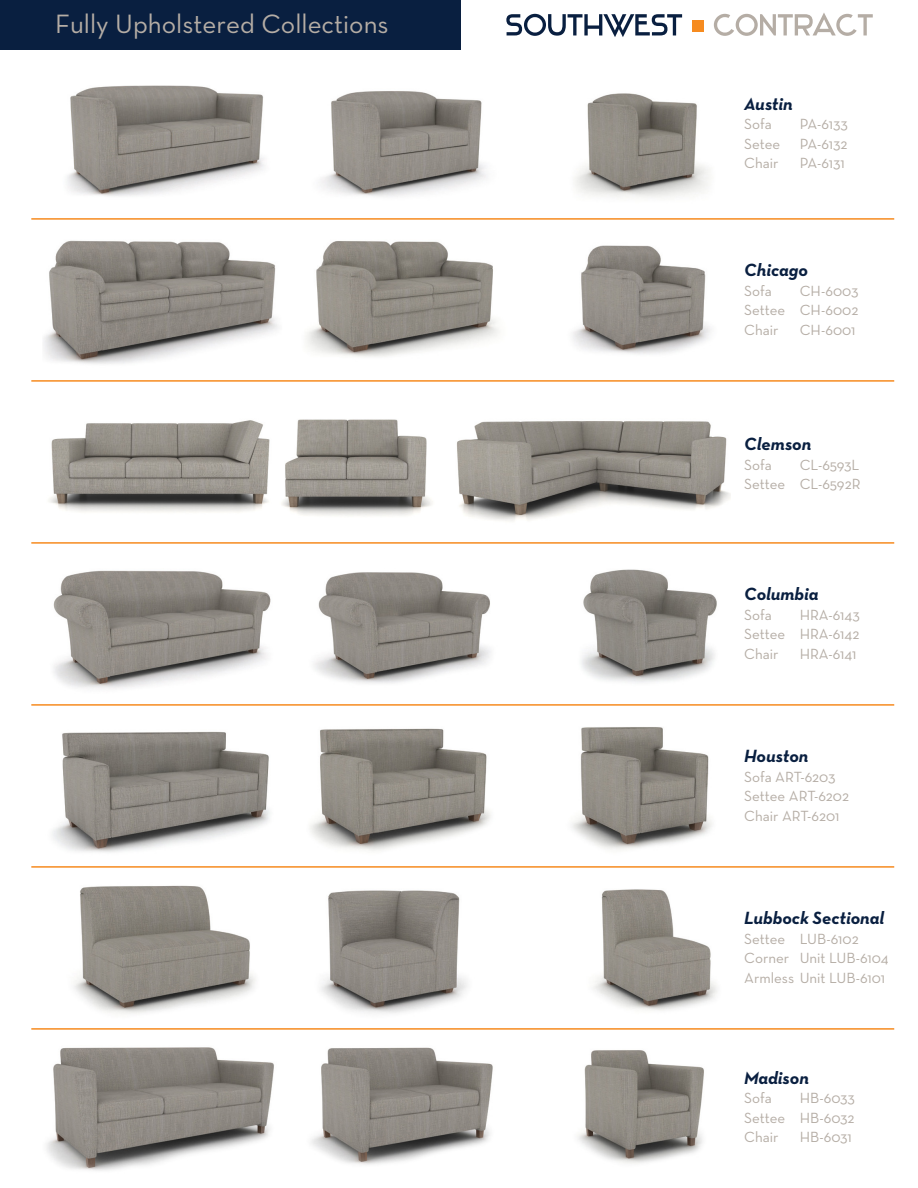
<style>
.page{position:relative;width:918px;height:1188px;background:#fff}
.page>*{position:absolute;margin:0;border:0;box-sizing:border-box;transform-origin:0 0}
.t1{font:27px "Neutra Text";color:#b5ada5}
.t2{font:italic 700 18px "Neutra Text";color:#091f40}
.t3{font:15px "Neutra Text";color:#b5ada5}
</style>
<div class="page">
<img style="left:46px;top:1047px;width:658px;height:124px">
<img style="left:74px;top:885px;width:644px;height:129px">
<img style="left:52px;top:727px;width:660px;height:126px">
<img style="left:53px;top:569px;width:664px;height:120px">
<img style="left:49px;top:419px;width:682px;height:102px">
<img style="left:43px;top:240px;width:668px;height:124px">
<div style="left:0;top:0;width:460px;height:50px;background:#091f40"></div>
<svg style="left:506px;top:14px;width:176px;height:23px"></svg>
<div style="left:692px;top:20px;width:12px;height:12px;background:#f68b1f"></div>
<svg style="left:714px;top:13px;width:159px;height:23px"></svg>
<hr style="left:31px;top:218px;width:863px;height:2px;background:#f68b1f">
<hr style="left:31px;top:380px;width:863px;height:2px;background:#f68b1f">
<hr style="left:31px;top:542px;width:863px;height:2px;background:#f68b1f">
<hr style="left:31px;top:704px;width:863px;height:2px;background:#f68b1f">
<hr style="left:31px;top:866px;width:863px;height:2px;background:#f68b1f">
<hr style="left:31px;top:1028px;width:863px;height:2px;background:#f68b1f">
<img style="left:67px;top:85px;width:642px;height:113px">
<p class="t1" style="left:55px;top:8px;width:335px">Fully Upholstered Collections</p>
<p class="t2" style="left:744px;top:93px;width:50px">Austin</p>
<p class="t3" style="left:744px;top:115px;width:29px">Sofa</p>
<p class="t3" style="left:800px;top:115px;width:50px">PA-6133</p>
<p class="t3" style="left:744px;top:135px;width:38px">Setee</p>
<p class="t3" style="left:800px;top:135px;width:49px">PA-6132</p>
<p class="t3" style="left:744px;top:154px;width:36px">Chair</p>
<p class="t3" style="left:800px;top:154px;width:47px">PA-6131</p>
<p class="t2" style="left:744px;top:259px;width:65px">Chicago</p>
<p class="t3" style="left:744px;top:282px;width:29px">Sofa</p>
<p class="t3" style="left:800px;top:282px;width:60px">CH-6003</p>
<p class="t3" style="left:744px;top:301px;width:116px">Settee CH-6002</p>
<p class="t3" style="left:744px;top:321px;width:36px">Chair</p>
<p class="t3" style="left:800px;top:321px;width:57px">CH-6001</p>
<p class="t2" style="left:744px;top:433px;width:68px">Clemson</p>
<p class="t3" style="left:744px;top:455px;width:29px">Sofa</p>
<p class="t3" style="left:800px;top:455px;width:61px">CL-6593L</p>
<p class="t3" style="left:744px;top:475px;width:118px">Settee CL-6592R</p>
<p class="t2" style="left:744px;top:583px;width:76px">Columbia</p>
<p class="t3" style="left:744px;top:606px;width:29px">Sofa</p>
<p class="t3" style="left:800px;top:606px;width:62px">HRA-6143</p>
<p class="t3" style="left:744px;top:625px;width:117px">Settee HRA-6142</p>
<p class="t3" style="left:744px;top:645px;width:36px">Chair</p>
<p class="t3" style="left:800px;top:645px;width:58px">HRA-6141</p>
<p class="t2" style="left:744px;top:745px;width:66px">Houston</p>
<p class="t3" style="left:744px;top:768px;width:93px">Sofa ART-6203</p>
<p class="t3" style="left:744px;top:787px;width:106px">Settee ART-6202</p>
<p class="t3" style="left:744px;top:807px;width:97px">Chair ART-6201</p>
<p class="t2" style="left:744px;top:907px;width:141px">Lubbock Sectional</p>
<p class="t3" style="left:744px;top:930px;width:116px">Settee LUB-6102</p>
<p class="t3" style="left:744px;top:949px;width:146px">Corner Unit LUB-6104</p>
<p class="t3" style="left:744px;top:969px;width:142px">Armless Unit LUB-6101</p>
<p class="t2" style="left:744px;top:1067px;width:66px">Madison</p>
<p class="t3" style="left:744px;top:1089px;width:29px">Sofa</p>
<p class="t3" style="left:800px;top:1089px;width:57px">HB-6033</p>
<p class="t3" style="left:744px;top:1109px;width:112px">Settee HB-6032</p>
<p class="t3" style="left:744px;top:1128px;width:36px">Chair</p>
<p class="t3" style="left:800px;top:1128px;width:54px">HB-6031</p>
</div>
